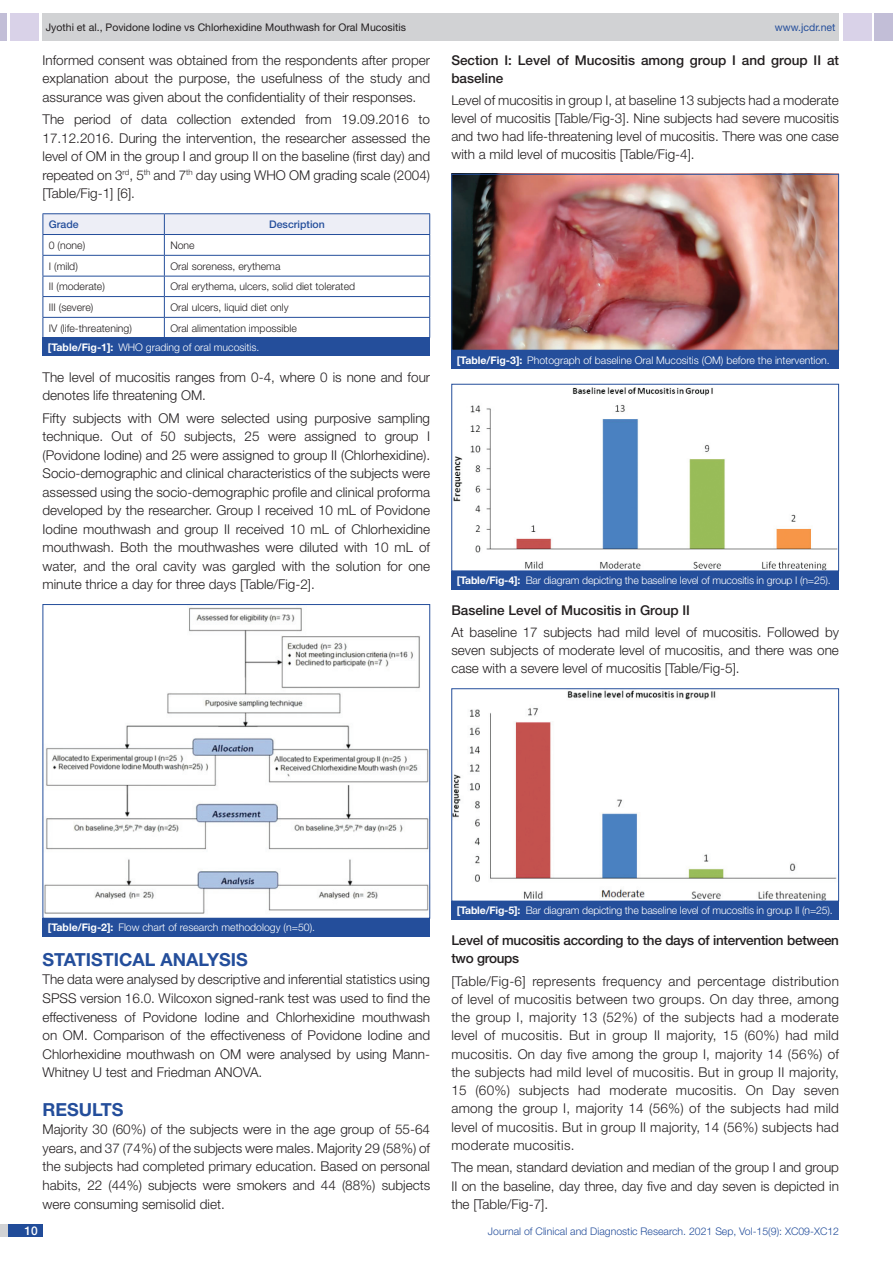
<style>
.page{position:relative;width:893px;height:1263px;background:#fff}
.page>*{position:absolute;margin:0;border:0;box-sizing:border-box;transform-origin:0 0}
.Heading{font:700 18px "Helvetica Neue";color:#244e9b}
.Body_text{font:300 13.5px/18.5px "Helvetica Neue";color:#231f20;text-align:justify}
.Body_text-2{font:500 13.5px/18px "Helvetica Neue";color:#231f20}
.Body_text-3{font:500 13.5px/18px "Helvetica Neue";letter-spacing:-.02em;color:#231f20}
.t1{font:500 12px "Helvetica Neue";color:#fff}
.TABLE_FIG{font:300 10.5px "Helvetica Neue";letter-spacing:-.015em;color:#fff}
.tb_txt{font:300 10.5px "Helvetica Neue";color:#231f20}
.t2{font:10.5px "Helvetica Neue";color:#231f20}
.t3{font:300 10.5px "Helvetica Neue";color:#244e9b}
.tb_head{font:500 10.5px "Helvetica Neue";color:#244e9b}
.t4{font:10.5px "Helvetica Neue";color:#244e9b}
.s1{font-weight:700}
</style>
<div class="page">
<div style="left:0;top:13px;width:7px;height:28px;background:#c2bed7"></div>
<div style="left:10px;top:13px;width:29px;height:28px;background:#d9d2e8"></div>
<div style="left:43px;top:13px;width:796px;height:28px;background:#d1d2d4"></div>
<div style="left:875px;top:13px;width:18px;height:28px;background:#c2bed7"></div>
<div style="left:843px;top:13px;width:29px;height:28px;background:#d9d2e8"></div>
<div style="left:0;top:1224px;width:43px;height:13px;background:#d1d2d4"></div>
<div style="left:8px;top:1224px;width:35px;height:13px;background:#214c99"></div>
<hr style="left:43px;top:213px;width:121px;height:1px;background:#244e9b">
<hr style="left:164px;top:213px;width:266px;height:1px;background:#244e9b">
<svg style="left:43px;top:214px;width:387px;height:123px"></svg>
<div style="left:43px;top:337px;width:387px;height:19px;background:#244e9b"></div>
<img style="left:45px;top:607px;width:383px;height:307px">
<div style="left:43px;top:917px;width:387px;height:19px;background:#244e9b"></div>
<img style="left:453px;top:176px;width:384px;height:173px">
<div style="left:451px;top:174px;width:388px;height:177px;border:1px solid #244e9b"></div>
<div style="left:451px;top:350px;width:388px;height:19px;background:#244e9b"></div>
<img style="left:453px;top:387px;width:384px;height:182px">
<div style="left:451px;top:384px;width:388px;height:187px;border:1px solid #244e9b"></div>
<div style="left:451px;top:570px;width:388px;height:19px;background:#244e9b"></div>
<img style="left:453px;top:690px;width:384px;height:209px">
<div style="left:451px;top:688px;width:388px;height:213px;border:1px solid #244e9b"></div>
<div style="left:451px;top:901px;width:388px;height:19px;background:#244e9b"></div>
<p class="t2" style="left:46px;top:21px;width:362px">Jyothi et al., Povidone Iodine vs Chlorhexidine Mouthwash for Oral Mucositis</p>
<p class="t4" style="left:775px;top:21px;width:62px">www.jcdr.net</p>
<p class="Body_text" style="left:43px;top:50px;width:389px">Informed consent was obtained from the respondents after proper explanation about the purpose, the usefulness of the study and assurance was given about the confidentiality of their responses.</p>
<p class="Body_text" style="left:43px;top:110px;width:389px">The period of data collection extended from 19.09.2016 to 17.12.2016. During the intervention, the researcher assessed the level of OM in the group I and group II on the baseline (first day) and repeated on 3<sup>rd</sup>, 5<sup>th</sup> and 7<sup>th</sup> day using WHO OM grading scale (2004) [Table/Fig-1] [6].</p>
<p class="tb_head" style="left:49px;top:218px;width:31px">Grade</p>
<p class="tb_head" style="left:269px;top:218px;width:57px">Description</p>
<p class="tb_txt" style="left:49px;top:239px;width:38px">0 (none)</p>
<p class="tb_txt" style="left:170px;top:239px;width:26px">None</p>
<p class="tb_txt" style="left:49px;top:260px;width:30px">I (mild)</p>
<p class="tb_txt" style="left:170px;top:260px;width:112px">Oral soreness, erythema</p>
<p class="tb_txt" style="left:49px;top:280px;width:58px">II (moderate)</p>
<p class="tb_txt" style="left:170px;top:280px;width:186px">Oral erythema, ulcers, solid diet tolerated</p>
<p class="tb_txt" style="left:49px;top:301px;width:46px">III (severe)</p>
<p class="tb_txt" style="left:170px;top:301px;width:120px">Oral ulcers, liquid diet only</p>
<p class="tb_txt" style="left:49px;top:321px;width:85px">IV (life-threatening)</p>
<p class="tb_txt" style="left:170px;top:321px;width:128px">Oral alimentation impossible</p>
<p class="TABLE_FIG" style="left:48px;top:341px;width:213px"><span class="s1">[Table/Fig-1]:</span> WHO grading of oral mucositis.</p>
<p class="Body_text" style="left:43px;top:367px;width:389px">The level of mucositis ranges from 0-4, where 0 is none and four denotes life threatening OM.</p>
<p class="Body_text" style="left:43px;top:409px;width:389px">Fifty subjects with OM were selected using purposive sampling technique. Out of 50 subjects, 25 were assigned to group I (Povidone Iodine) and 25 were assigned to group II (Chlorhexidine).<br>Socio-demographic and clinical characteristics of the subjects were assessed using the socio-demographic profile and clinical proforma developed by the researcher. Group I received 10 mL of Povidone Iodine mouthwash and group II received 10 mL of Chlorhexidine mouthwash. Both the mouthwashes were diluted with 10 mL of water, and the oral cavity was gargled with the solution for one minute thrice a day for three days [Table/Fig-2].</p>
<p class="Body_text-2" style="left:451px;top:51px;width:389px">Section I: Level of Mucositis among group I and group II at baseline</p>
<p class="Body_text" style="left:451px;top:91px;width:389px;line-height:18px">Level of mucositis in group I, at baseline 13 subjects had a moderate level of mucositis [Table/Fig-3]. Nine subjects had severe mucositis and two had life-threatening level of mucositis. There was one case with a mild level of mucositis [Table/Fig-4].</p>
<p class="TABLE_FIG" style="left:457px;top:353px;width:375px"><span class="s1">[Table/Fig-3]:</span> Photograph of baseline Oral Mucositis (OM) before the intervention.</p>
<p class="TABLE_FIG" style="left:457px;top:574px;width:375px"><span class="s1">[Table/Fig-4]:</span> Bar diagram depicting the baseline level of mucositis in group I (n=25).</p>
<p class="Body_text-2" style="left:451px;top:601px;width:240px">Baseline Level of Mucositis in Group II</p>
<p class="Body_text" style="left:451px;top:623px;width:389px;line-height:18px">At baseline 17 subjects had mild level of mucositis. Followed by seven subjects of moderate level of mucositis, and there was one case with a severe level of mucositis [Table/Fig-5].</p>
<p class="TABLE_FIG" style="left:48px;top:921px;width:269px"><span class="s1">[Table/Fig-2]:</span> Flow chart of research methodology (n=50).</p>
<p class="Heading" style="left:43px;top:948px;width:207px">STATISTICAL ANALYSIS</p>
<p class="Body_text" style="left:43px;top:970px;width:389px">The data were analysed by descriptive and inferential statistics using SPSS version 16.0. Wilcoxon signed-rank test was used to find the effectiveness of Povidone Iodine and Chlorhexidine mouthwash on OM. Comparison of the effectiveness of Povidone Iodine and Chlorhexidine mouthwash on OM were analysed by using Mann-Whitney U test and Friedman ANOVA.</p>
<p class="Heading" style="left:43px;top:1098px;width:83px">RESULTS</p>
<p class="Body_text" style="left:43px;top:1120px;width:389px">Majority 30 (60%) of the subjects were in the age group of 55-64 years, and 37 (74%) of the subjects were males. Majority 29 (58%) of the subjects had completed primary education. Based on personal habits, 22 (44%) subjects were smokers and 44 (88%) subjects were consuming semisolid diet.</p>
<p class="TABLE_FIG" style="left:457px;top:904px;width:378px"><span class="s1">[Table/Fig-5]:</span> Bar diagram depicting the baseline level of mucositis in group II (n=25).</p>
<p class="Body_text-3" style="left:451px;top:931px;width:389px">Level of mucositis according to the days of intervention between two groups</p>
<p class="Body_text" style="left:451px;top:971px;width:389px">[Table/Fig-6] represents frequency and percentage distribution of level of mucositis between two groups. On day three, among the group I, majority 13 (52%) of the subjects had a moderate level of mucositis. But in group II majority, 15 (60%) had mild mucositis. On day five among the group I, majority 14 (56%) of the subjects had mild level of mucositis. But in group II majority, 15 (60%) subjects had moderate mucositis. On Day seven among the group I, majority 14 (56%) of the subjects had mild level of mucositis. But in group II majority, 14 (56%) subjects had moderate mucositis.</p>
<p class="Body_text" style="left:451px;top:1158px;width:389px">The mean, standard deviation and median of the group I and group II on the baseline, day three, day five and day seven is depicted in the [Table/Fig-7].</p>
<p class="t1" style="left:24px;top:1223px;width:15px">10</p>
<p class="t3" style="left:488px;top:1225px;width:353px">Journal of Clinical and Diagnostic Research. 2021 Sep, Vol-15(9): XC09-XC12</p>
</div>
